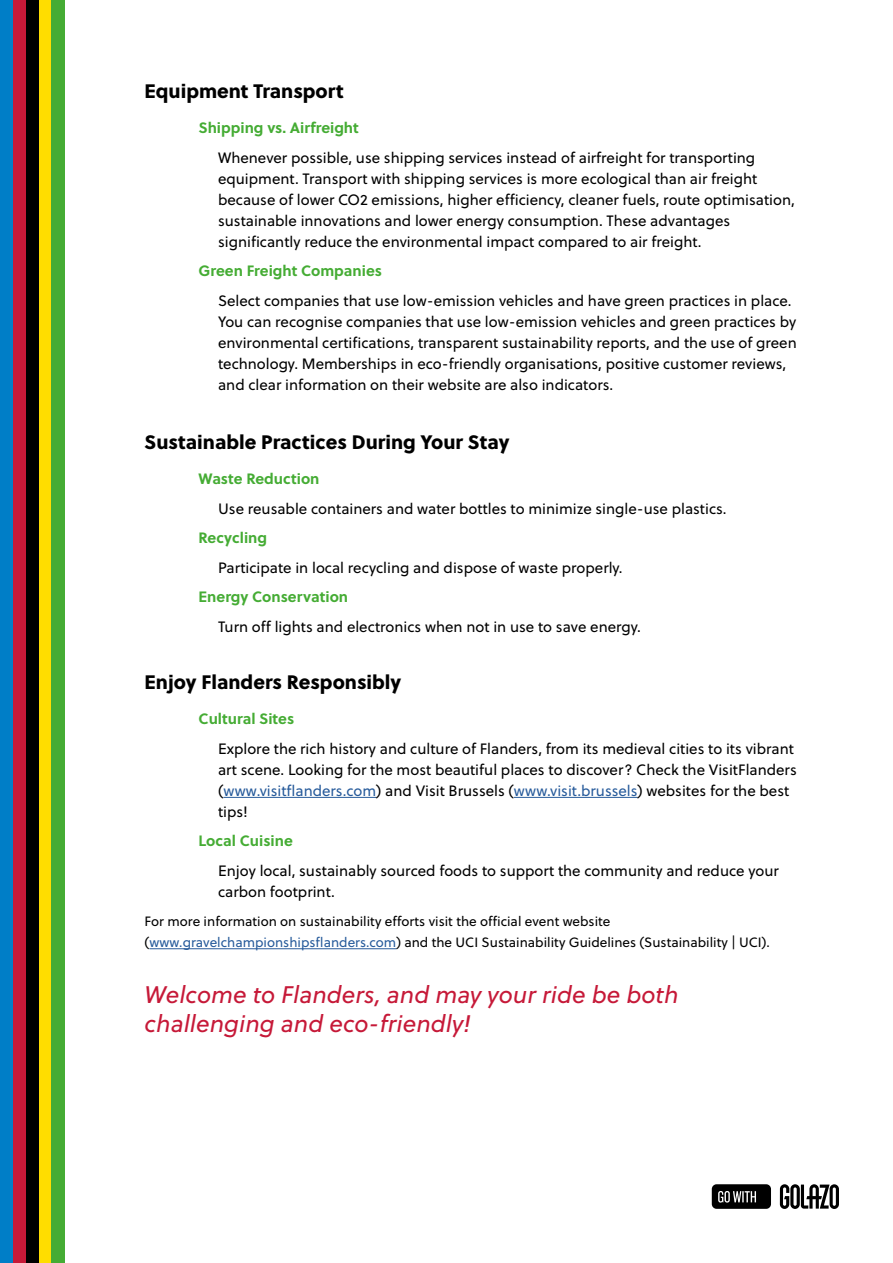
<style>
.page{position:relative;width:893px;height:1263px;background:#fff}
.page>*{position:absolute;margin:0;border:0;box-sizing:border-box;transform-origin:0 0}
.t1{font:italic 24px/28.8px "Soleil";color:#c61938}
.t2{font:800 19.5px "Soleil";color:#000}
.t3{font:15px/21px "Soleil";color:#000}
.t4{font:700 15px "Soleil";color:#45ac34}
.t5{font:13.5px/21px "Soleil";color:#000}
.s1{color:#275b9b}
</style>
<div class="page">
<div style="left:0;top:0;width:14px;height:1263px;background:#007ec7"></div>
<div style="left:14px;top:0;width:12px;height:1263px;background:#c61938"></div>
<div style="left:26px;top:0;width:13px;height:1263px;background:#000"></div>
<div style="left:39px;top:0;width:13px;height:1263px;background:#fd0"></div>
<div style="left:52px;top:0;width:13px;height:1263px;background:#45ac34"></div>
<svg style="left:780px;top:1184px;width:59px;height:25px"></svg>
<svg style="left:712px;top:1184px;width:59px;height:25px"></svg>
<hr style="left:223px;top:797px;width:153px;height:1px;background:#275b9b">
<hr style="left:514px;top:797px;width:124px;height:1px;background:#275b9b">
<hr style="left:149px;top:948px;width:247px;height:1px;background:#275b9b">
<h2 class="t2" style="left:145px;top:76px;width:201px">Equipment Transport</h2>
<p class="t4" style="left:199px;top:116px;width:162px">Shipping vs. Airfreight</p>
<p class="t3" style="left:218px;top:147px;width:578px">Whenever possible, use shipping services instead of airfreight for transporting equipment. Transport with shipping services is more ecological than air freight because of lower CO2 emissions, higher efficiency, cleaner fuels, route optimisation, sustainable innovations and lower energy consumption. These advantages significantly reduce the environmental impact compared to air freight.</p>
<p class="t4" style="left:199px;top:259px;width:185px">Green Freight Companies</p>
<p class="t3" style="left:218px;top:290px;width:580px">Select companies that use low-emission vehicles and have green practices in place.<br>You can recognise companies that use low-emission vehicles and green practices by environmental certifications, transparent sustainability reports, and the use of green technology. Memberships in eco-friendly organisations, positive customer reviews, and clear information on their website are also indicators.</p>
<h2 class="t2" style="left:145px;top:426px;width:367px">Sustainable Practices During Your Stay</h2>
<p class="t4" style="left:199px;top:467px;width:122px">Waste Reduction</p>
<p class="t3" style="left:218px;top:497px;width:510px">Use reusable containers and water bottles to minimize single-use plastics.</p>
<p class="t4" style="left:199px;top:526px;width:70px">Recycling</p>
<p class="t3" style="left:218px;top:556px;width:406px">Participate in local recycling and dispose of waste properly.</p>
<p class="t4" style="left:199px;top:585px;width:151px">Energy Conservation</p>
<p class="t3" style="left:218px;top:615px;width:424px">Turn off lights and electronics when not in use to save energy.</p>
<h2 class="t2" style="left:145px;top:666px;width:258px">Enjoy Flanders Responsibly</h2>
<p class="t4" style="left:199px;top:707px;width:97px">Cultural Sites</p>
<p class="t3" style="left:218px;top:738px;width:580px">Explore the rich history and culture of Flanders, from its medieval cities to its vibrant art scene. Looking for the most beautiful places to discover? Check the VisitFlanders (<span class="s1">www.visitflanders.com</span>) and Visit Brussels (<span class="s1">www.visit.brussels</span>) websites for the best tips!</p>
<p class="t4" style="left:199px;top:829px;width:96px">Local Cuisine</p>
<p class="t3" style="left:218px;top:860px;width:562px">Enjoy local, sustainably sourced foods to support the community and reduce your carbon footprint.</p>
<p class="t5" style="left:145px;top:911px;width:627px">For more information on sustainability efforts visit the official event website (<span class="s1">www.gravelchampionshipsflanders.com</span>) and the UCI Sustainability Guidelines (Sustainability | UCI).</p>
<h1 class="t1" style="left:145px;top:979px;width:535px">Welcome to Flanders, and may your ride be both challenging and eco-friendly!</h1>
</div>
